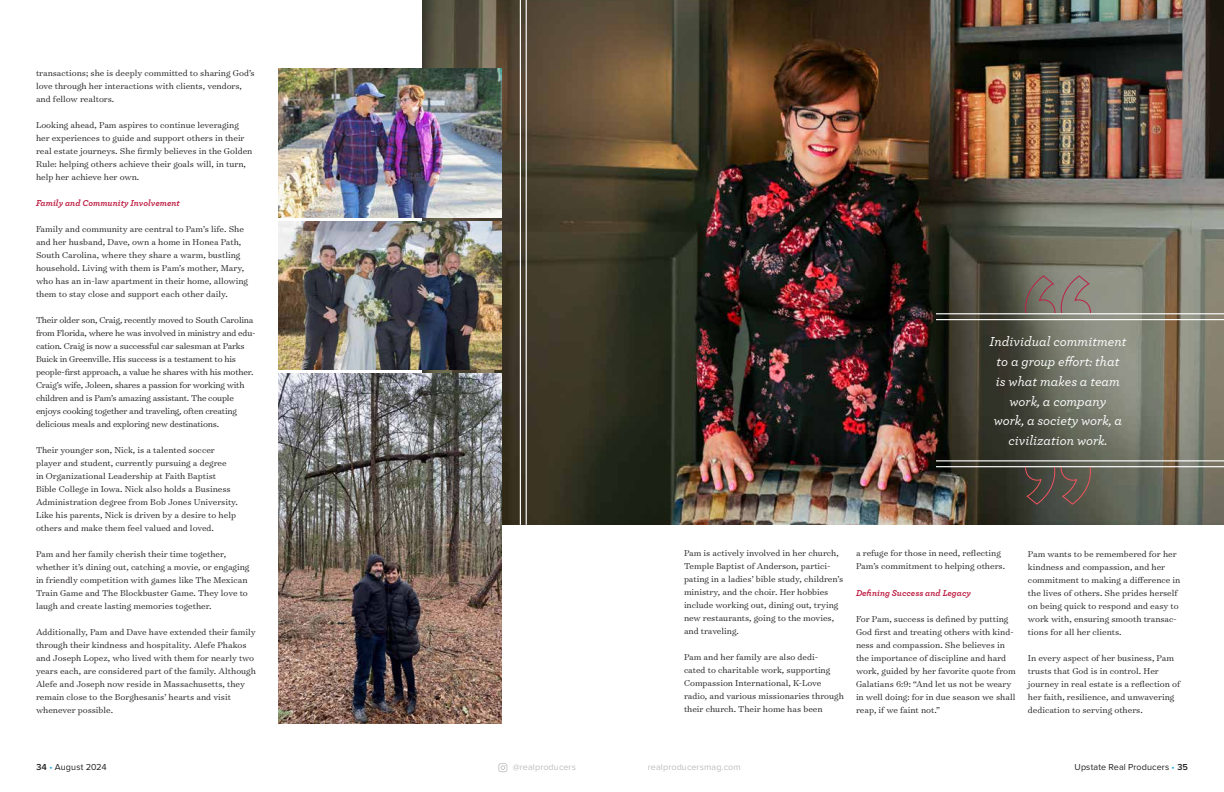
<style>
.page{position:relative;width:1224px;height:792px;background:#fff}
.page>*{position:absolute;margin:0;border:0;box-sizing:border-box;transform-origin:0 0}
.t1{font:italic 500 13.7px/19.8px "Archer Pro";color:#fff;text-align:center}
.t2{font:300 9.8px/13px "Surveyor Text";color:#231f20}
.t3{font:300 9.8px/13px "Surveyor Text";letter-spacing:-.02em;color:#231f20}
.t4{font:italic 700 9px "Archer Pro";color:#be1f44}
.t5{font:9px "Proxima Nova";letter-spacing:.01em;color:#231f20}
.t6{font:9px "Proxima Nova";letter-spacing:.01em;color:#bcbec0}
.s1{font-weight:600}
.s2{color:#19a8e0}
</style>
<div class="page">
<svg style="left:498px;top:763px;width:9px;height:9px"></svg>
<img style="left:422px;top:0;width:802px;height:525px">
<img style="left:278px;top:68px;width:223px;height:149px">
<img style="left:278px;top:221px;width:223px;height:149px">
<img style="left:278px;top:374px;width:223px;height:350px">
<hr style="left:526px;top:0;width:1px;height:525px;background:#fff">
<hr style="left:520px;top:0;width:1px;height:525px;background:#fff">
<hr style="left:936px;top:313px;width:288px;height:1px;background:#fff">
<hr style="left:936px;top:319px;width:288px;height:1px;background:#fff">
<hr style="left:936px;top:460px;width:288px;height:1px;background:#fff">
<hr style="left:936px;top:466px;width:288px;height:1px;background:#fff">
<svg style="left:1025px;top:466px;width:66px;height:39px;background:#5b524a"></svg>
<svg style="left:1025px;top:275px;width:66px;height:39px;background:#887d75"></svg>
<p class="t2" style="left:36px;top:66px;width:220px">transactions; she is deeply committed to sharing God’s love through her interactions with clients, vendors, and fellow realtors.</p>
<p class="t2" style="left:36px;top:118px;width:218px">Looking ahead, Pam aspires to continue leveraging her experiences to guide and support others in their real estate journeys. She firmly believes in the Golden Rule: helping others achieve their goals will, in turn, help her achieve her own.</p>
<p class="t4" style="left:36px;top:196px;width:145px">Family and Community Involvement</p>
<p class="t2" style="left:36px;top:222px;width:214px">Family and community are central to Pam’s life. She and her husband, Dave, own a home in Honea Path, South Carolina, where they share a warm, bustling household. Living with them is Pam’s mother, Mary, who has an in-law apartment in their home, allowing them to stay close and support each other daily.</p>
<p class="t3" style="left:36px;top:313px;width:221px">Their older son, Craig, recently moved to South Carolina from Florida, where he was involved in ministry and edu&shy;cation. Craig is now a successful car salesman at Parks Buick in Greenville. His success is a testament to his people-first approach, a value he shares with his mother.<br>Craig’s wife, Joleen, shares a passion for working with children and is Pam’s amazing assistant. The couple enjoys cooking together and traveling, often creating delicious meals and exploring new destinations.</p>
<p class="t2" style="left:36px;top:443px;width:203px">Their younger son, Nick, is a talented soccer player and student, currently pursuing a degree<br>in Organizational Leadership at Faith Baptist Bible College in Iowa. Nick also holds a Business Administration degree from Bob Jones University.<br>Like his parents, Nick is driven by a desire to help others and make them feel valued and loved.</p>
<p class="t2" style="left:36px;top:547px;width:215px">Pam and her family cherish their time together, whether it’s dining out, catching a movie, or engaging in friendly competition with games like The Mexican Train Game and The Blockbuster Game. They love to laugh and create lasting memories together.</p>
<p class="t2" style="left:36px;top:625px;width:222px">Additionally, Pam and Dave have extended their family through their kindness and hospitality. Alefe Phakos and Joseph Lopez, who lived with them for nearly two years each, are considered part of the family. Although Alefe and Joseph now reside in Massachusetts, they remain close to the Borghesanis’ hearts and visit whenever possible.</p>
<h1 class="t1" style="left:990px;top:331px;width:138px">Individual commitment to a group effort: that<br>is what makes a team work, a company<br>work, a society work, a civilization work.</h1>
<p class="t2" style="left:684px;top:547px;width:161px">Pam is actively involved in her church, Temple Baptist of Anderson, partici&shy;pating in a ladies’ bible study, children’s ministry, and the choir. Her hobbies include working out, dining out, trying new restaurants, going to the movies, and traveling.</p>
<p class="t2" style="left:684px;top:651px;width:161px">Pam and her family are also dedi-<br>cated to charitable work, supporting Compassion International, K-Love radio, and various missionaries through their church. Their home has been</p>
<p class="t2" style="left:856px;top:547px;width:151px">a refuge for those in need, reflecting<br>Pam’s commitment to helping others.</p>
<p class="t4" style="left:856px;top:585px;width:116px">Defining Success and Legacy</p>
<p class="t2" style="left:856px;top:612px;width:161px">For Pam, success is defined by putting God first and treating others with kind&shy;ness and compassion. She believes in the importance of discipline and hard work, guided by her favorite quote from Galatians 6:9: “And let us not be weary in well doing: for in due season we shall reap, if we faint not.”</p>
<p class="t2" style="left:1028px;top:547px;width:154px">Pam wants to be remembered for her kindness and compassion, and her commitment to making a difference in the lives of others. She prides herself on being quick to respond and easy to work with, ensuring smooth transac&shy;tions for all her clients.</p>
<p class="t2" style="left:1028px;top:651px;width:154px">In every aspect of her business, Pam trusts that God is in control. Her journey in real estate is a reflection of her faith, resilience, and unwavering dedication to serving others.</p>
<p class="t5" style="left:36px;top:762px;width:72px"><span class="s1">34</span> <span class="s2">•</span> August 2024</p>
<p class="t6" style="left:513px;top:762px;width:65px">@realproducers</p>
<p class="t6" style="left:648px;top:762px;width:94px">realproducersmag.com</p>
<p class="t5" style="left:1075px;top:762px;width:115px">Upstate Real Producers <span class="s2">•</span> <span class="s1">35</span></p>
</div>
